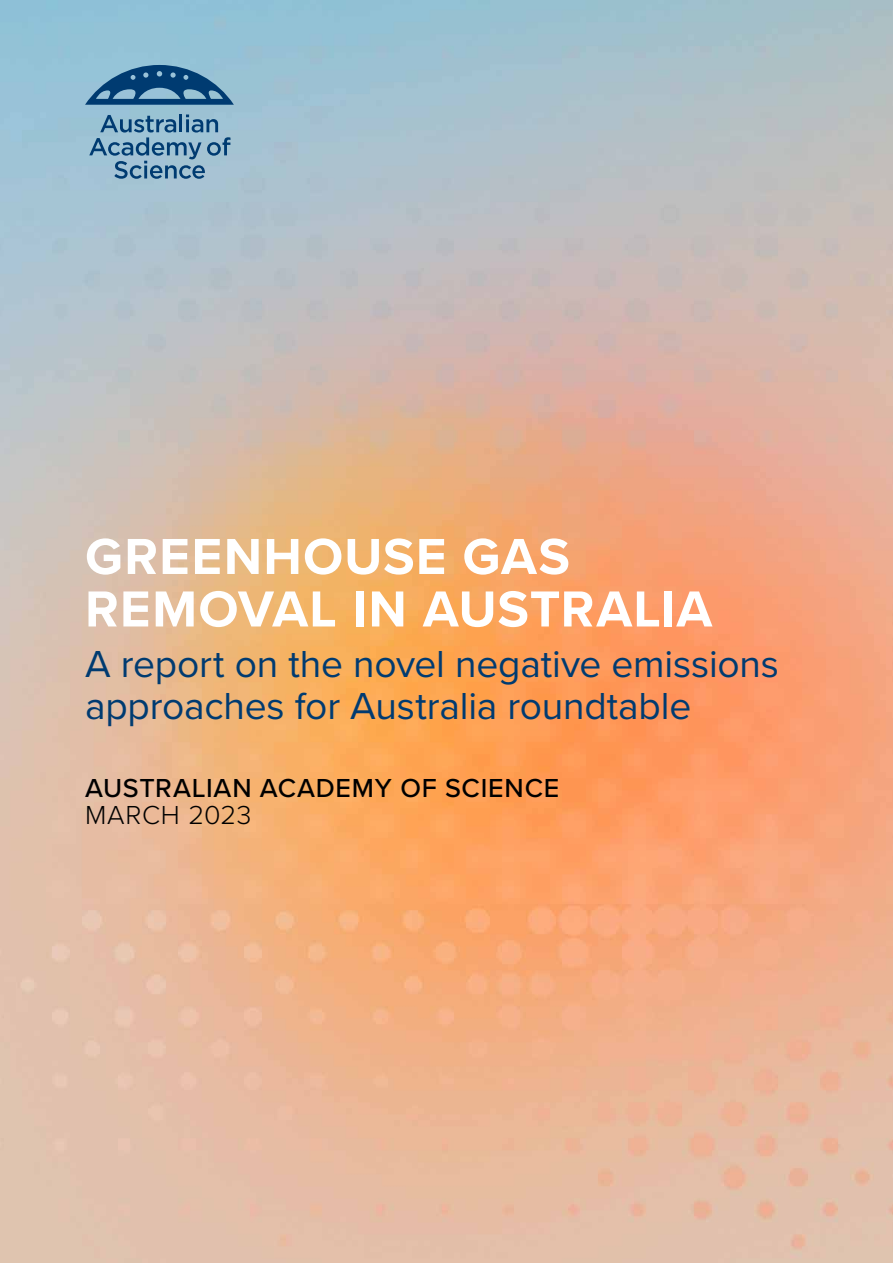
<style>
.page{position:relative;width:893px;height:1263px;background:#fff}
.page>*{position:absolute;margin:0;border:0;box-sizing:border-box;transform-origin:0 0}
.t1{font:700 52.5px/52.5px "Proxima Nova";letter-spacing:.02em;color:#fff}
.t2{font:39px/42px "Proxima Nova";letter-spacing:-.005em;color:#003b71}
.t3{font:500 27px "Proxima Nova";letter-spacing:.03em;color:#000}
.t4{font:300 27px "Proxima Nova";letter-spacing:.015em;color:#000}
</style>
<div class="page">
<img style="left:0;top:0;width:893px;height:1263px">
<svg style="left:85px;top:65px;width:149px;height:40px;background:#45799f"></svg>
<svg style="left:89px;top:114px;width:141px;height:65px;background:#79a2bc"></svg>
<h1 class="t1" style="left:85px;top:529px;width:629px">GREENHOUSE GAS<br>REMOVAL IN AUSTRALIA</h1>
<p class="t2" style="left:85px;top:641px;width:695px">A report on the novel negative emissions approaches for Australia roundtable</p>
<p class="t3" style="left:85px;top:768px;width:476px">AUSTRALIAN ACADEMY OF SCIENCE</p>
<p class="t4" style="left:85px;top:795px;width:168px">MARCH 2023</p>
</div>
